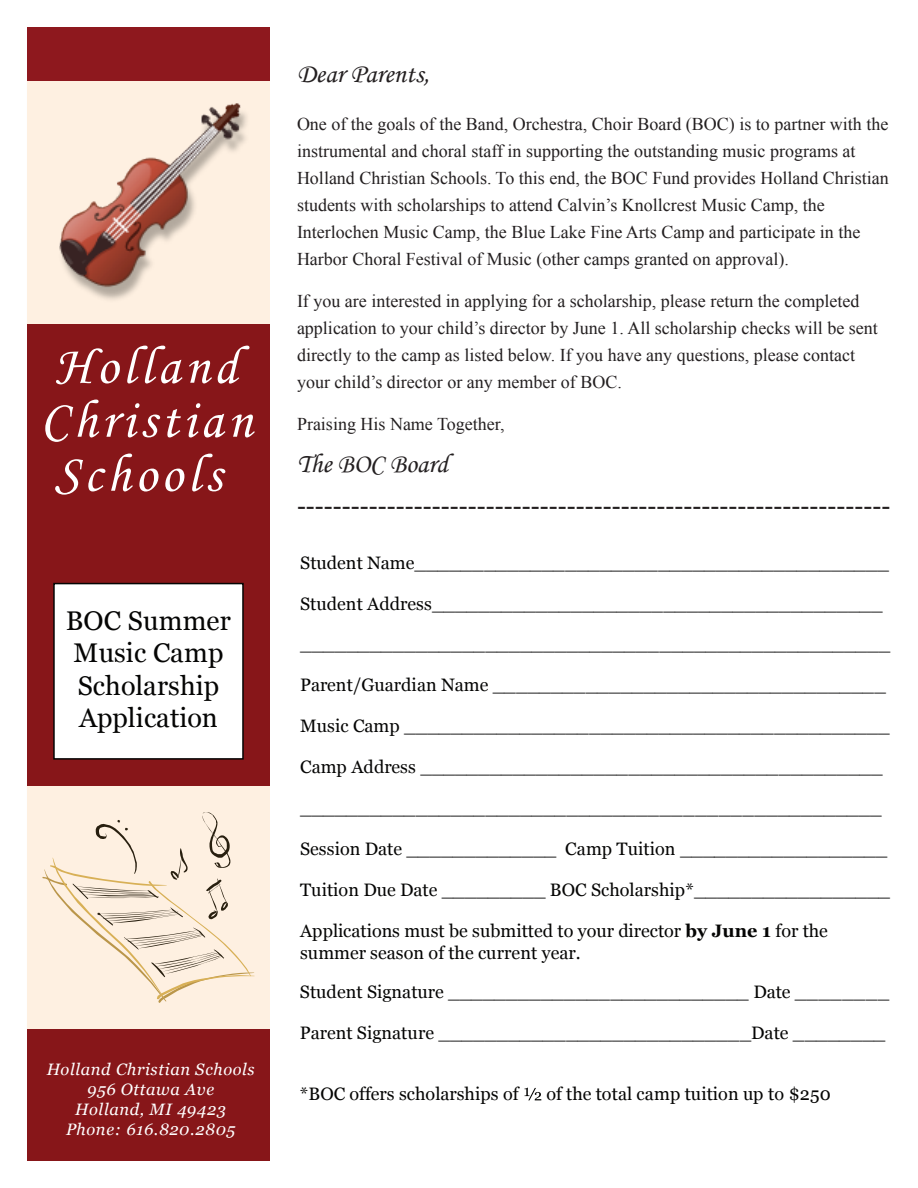
<style>
.page{position:relative;width:918px;height:1188px;background:#fff}
.page>*{position:absolute;margin:0;border:0;box-sizing:border-box;transform-origin:0 0}
.t1{font:54px/54px "Monotype Corsiva";letter-spacing:.085em;color:#fff}
.t2{font:27px "Times New Roman";color:#231f20}
.t3{font:27px/32.4px "Georgia";color:#050504}
.t4{font:27px "Monotype Corsiva";color:#231f20}
.t5{font:18px/21.6px "Georgia";color:#050504}
.t6{font:18px/27px "Times New Roman";color:#231f20}
.t7{font:italic 16.5px/19.8px "Georgia";letter-spacing:.035em;color:#fff;text-align:center}
.s1{font-weight:700}
</style>
<div class="page">
<div style="left:27px;top:27px;width:243px;height:1134px;background:#8e181e"></div>
<div style="left:27px;top:81px;width:243px;height:243px;background:#fef0e1"></div>
<img style="left:59px;top:103px;width:188px;height:197px">
<div style="left:27px;top:324px;width:243px;height:837px;background:#831517"></div>
<div style="left:27px;top:786px;width:243px;height:243px;background:#fef0e1"></div>
<svg style="left:42px;top:812px;width:213px;height:191px"></svg>
<div style="left:53px;top:583px;width:191px;height:177px;background:#fff;border:2px solid #050504"></div>
<svg style="left:525px;top:1088px;width:16px;height:12px"></svg>
<h1 class="t1" style="left:40px;top:339px;width:214px">Holland<br>Christian<br>Schools</h1>
<h2 class="t3" style="left:66px;top:603px;width:167px">BOC Summer<br>Music Camp<br>Scholarship<br>Application</h2>
<p class="t7" style="left:47px;top:1059px;width:209px">Holland Christian Schools<br>956 Ottawa Ave<br>Holland, MI 49423<br>Phone: 616.820.2805</p>
<h2 class="t4" style="left:297px;top:57px;width:134px">Dear Parents,</h2>
<p class="t6" style="left:297px;top:110px;width:593px">One of the goals of the Band, Orchestra, Choir Board (BOC) is to partner with the instrumental and choral staff in supporting the outstanding music programs at Holland Christian Schools. To this end, the BOC Fund provides Holland Christian students with scholarships to attend Calvin’s Knollcrest Music Camp, the Interlochen Music Camp, the Blue Lake Fine Arts Camp and participate in the Harbor Choral Festival of Music (other camps granted on approval).</p>
<p class="t6" style="left:297px;top:287px;width:582px">If you are interested in applying for a scholarship, please return the completed application to your child’s director by June 1. All scholarship checks will be sent directly to the camp as listed below. If you have any questions, please contact your child’s director or any member of BOC.</p>
<p class="t6" style="left:297px;top:410px;width:209px">Praising His Name Together,</p>
<h2 class="t4" style="left:297px;top:447px;width:153px">The BOC Board</h2>
<h2 class="t2" style="left:297px;top:486px;width:595px">------------------------------------------------------------------</h2>
<p class="t5" style="left:300px;top:551px;width:590px">Student Name_________________________________________</p>
<p class="t5" style="left:300px;top:592px;width:584px">Student Address_______________________________________</p>
<p class="t5" style="left:300px;top:633px;width:592px">___________________________________________________</p>
<p class="t5" style="left:300px;top:674px;width:587px">Parent/Guardian Name __________________________________</p>
<p class="t5" style="left:300px;top:714px;width:591px">Music Camp __________________________________________</p>
<p class="t5" style="left:300px;top:755px;width:584px">Camp Address ________________________________________</p>
<p class="t5" style="left:300px;top:796px;width:583px">__________________________________________________</p>
<p class="t5" style="left:300px;top:837px;width:589px">Session Date _____________ Camp Tuition __________________</p>
<p class="t5" style="left:300px;top:878px;width:592px">Tuition Due Date _________ BOC Scholarship*_________________</p>
<p class="t5" style="left:300px;top:919px;width:529px">Applications must be submitted to your director <span class="s1">by June 1</span> for the summer season of the current year.</p>
<p class="t5" style="left:300px;top:980px;width:591px">Student Signature __________________________ Date ________</p>
<p class="t5" style="left:300px;top:1021px;width:587px">Parent Signature ___________________________Date ________</p>
<p class="t5" style="left:300px;top:1083px;width:220px">*BOC offers scholarships of</p>
<p class="t5" style="left:546px;top:1083px;width:286px">of the total camp tuition up to $250</p>
</div>
